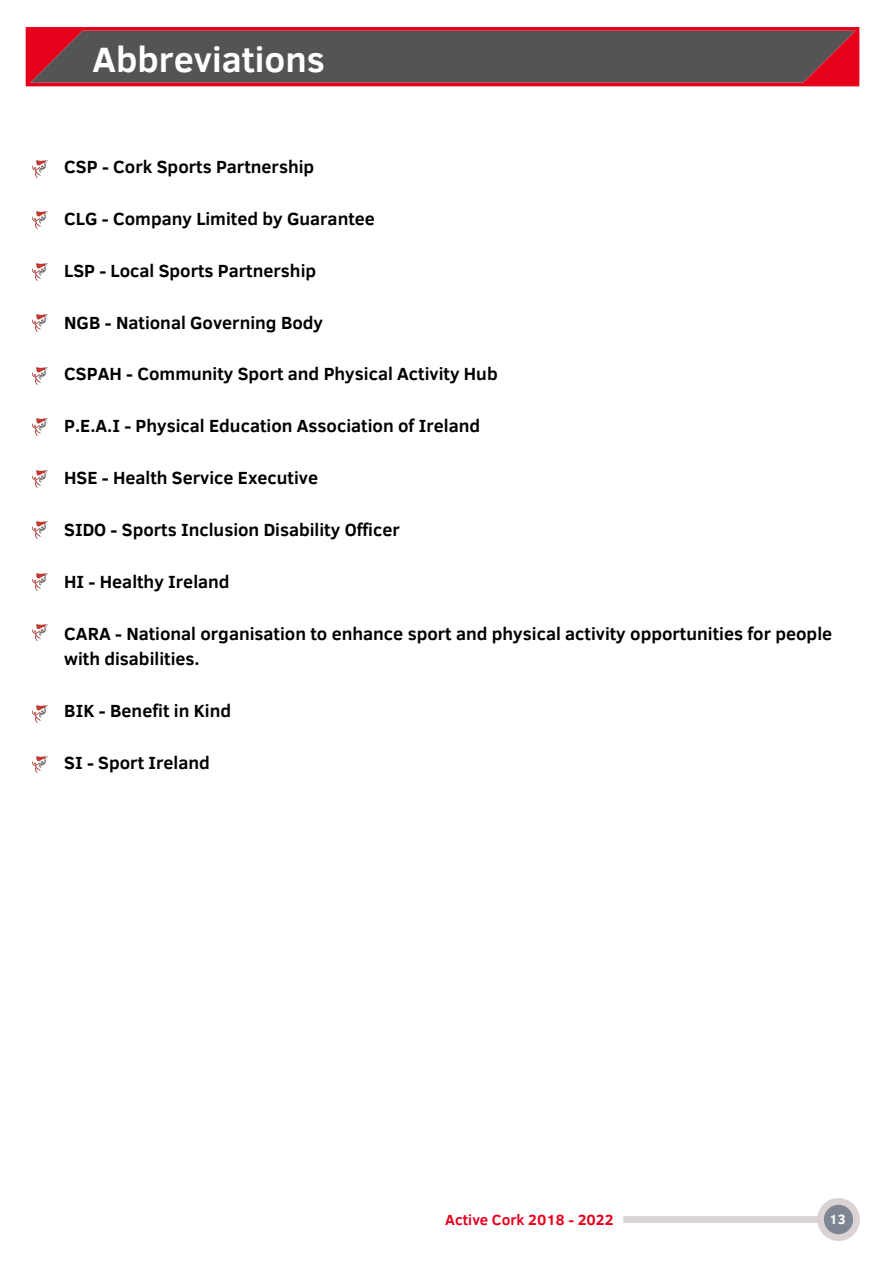
<style>
.page{position:relative;width:894px;height:1264px;background:#fff}
.page>*{position:absolute;margin:0;border:0;box-sizing:border-box;transform-origin:0 0}
.t1{font:700 36px "Clear Sans";color:#fff}
.t2{font:700 18px/26px "Clear Sans";color:#000}
.t3{font:700 15px "Clear Sans";color:#e7001c}
.t4{font:700 13.65px "Clear Sans";color:#fff}
</style>
<div class="page">
<svg style="left:26px;top:27px;width:833px;height:59px;background:#6f464b"></svg>
<img style="left:33px;top:160px;width:14px;height:17px">
<img style="left:33px;top:212px;width:14px;height:16px">
<img style="left:33px;top:314px;width:14px;height:17px">
<img style="left:33px;top:368px;width:14px;height:17px">
<img style="left:33px;top:418px;width:14px;height:17px">
<img style="left:33px;top:522px;width:14px;height:16px">
<img style="left:33px;top:470px;width:14px;height:17px">
<img style="left:33px;top:573px;width:14px;height:17px">
<img style="left:33px;top:624px;width:14px;height:17px">
<img style="left:33px;top:263px;width:14px;height:17px">
<svg style="left:623px;top:1198px;width:236px;height:42px"></svg>
<img style="left:33px;top:705px;width:14px;height:17px">
<img style="left:33px;top:756px;width:14px;height:17px">
<h1 class="t1" style="left:93px;top:33px;width:234px">Abbreviations</h1>
<p class="t2" style="left:64px;top:153px;width:251px">CSP - Cork Sports Partnership</p>
<p class="t2" style="left:64px;top:205px;width:312px">CLG - Company Limited by Guarantee</p>
<p class="t2" style="left:64px;top:256px;width:253px">LSP - Local Sports Partnership</p>
<p class="t2" style="left:64px;top:308px;width:260px">NGB - National Governing Body</p>
<p class="t2" style="left:64px;top:360px;width:435px">CSPAH - Community Sport and Physical Activity Hub</p>
<p class="t2" style="left:64px;top:412px;width:417px">P.E.A.I - Physical Education Association of Ireland</p>
<p class="t2" style="left:64px;top:464px;width:255px">HSE - Health Service Executive</p>
<p class="t2" style="left:64px;top:515px;width:337px">SIDO - Sports Inclusion Disability Officer</p>
<p class="t2" style="left:64px;top:567px;width:167px">HI - Healthy Ireland</p>
<p class="t2" style="left:64px;top:619px;width:769px">CARA - National organisation to enhance sport and physical activity opportunities for people with disabilities.</p>
<p class="t2" style="left:64px;top:697px;width:168px">BIK - Benefit in Kind</p>
<p class="t2" style="left:64px;top:749px;width:147px">SI - Sport Ireland</p>
<p class="t3" style="left:445px;top:1208px;width:170px">Active Cork 2018 - 2022</p>
<p class="t4" style="left:828px;top:1209px;width:18px">13</p>
</div>
